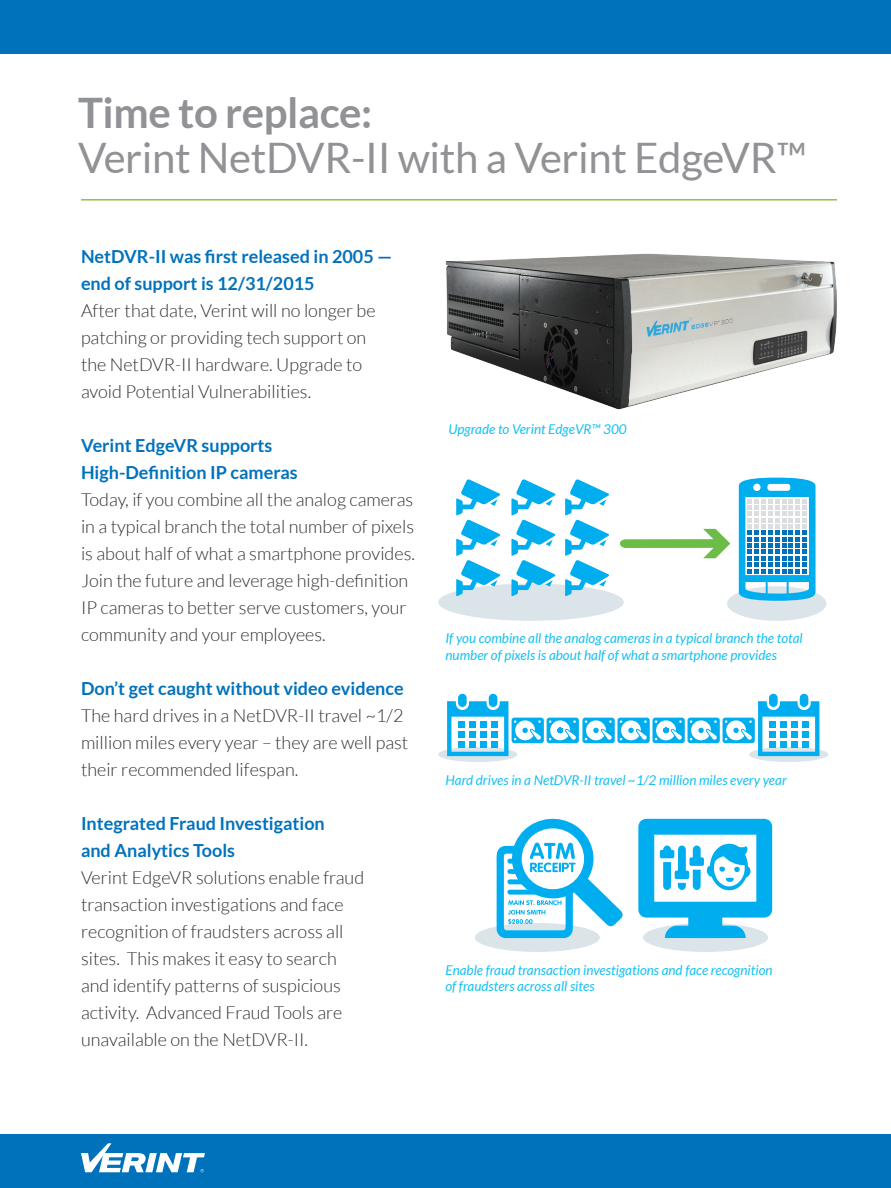
<style>
.page{position:relative;width:891px;height:1188px;background:#fff}
.page>*{position:absolute;margin:0;border:0;box-sizing:border-box;transform-origin:0 0}
.Header_1{font:42px/45px "Lato";letter-spacing:-.01em;color:#919295}
.Body_Copy{font:300 18px/27px "Lato";color:#312f30}
.Body_Copy-2{font:700 18px/27px "Lato";color:#0072bc}
.Body_Copy-3{font:italic 13.5px/16.5px "Lato";color:#15c0f2}
.s1{font-weight:700}
</style>
<div class="page">
<div style="left:0;top:0;width:891px;height:54px;background:#0072bc"></div>
<div style="left:0;top:1134px;width:891px;height:54px;background:#0072bc"></div>
<svg style="left:81px;top:1143px;width:124px;height:29px"></svg>
<hr style="left:81px;top:199px;width:756px;height:2px;background:#8bc63e">
<img style="left:445px;top:253px;width:392px;height:157px">
<div style="left:438px;top:584px;width:186px;height:37px;background:#dae4e9;border-radius:50%"></div>
<svg style="left:438px;top:747px;width:79px;height:15px"></svg>
<svg style="left:749px;top:747px;width:79px;height:15px"></svg>
<div style="left:727px;top:586px;width:99px;height:35px;background:#dae4e9;border-radius:50%"></div>
<div style="left:643px;top:923px;width:125px;height:29px;background:#dae4e9;border-radius:50%"></div>
<div style="left:475px;top:923px;width:125px;height:29px;background:#dae4e9;border-radius:50%"></div>
<svg style="left:456px;top:479px;width:44px;height:117px"></svg>
<svg style="left:511px;top:479px;width:45px;height:117px"></svg>
<svg style="left:565px;top:479px;width:44px;height:117px"></svg>
<svg style="left:620px;top:529px;width:110px;height:29px"></svg>
<div style="left:489px;top:694px;width:8px;height:13px;background:#00aeef;border-radius:4px"></div>
<div style="left:458px;top:694px;width:9px;height:13px;background:#00aeef;border-radius:4px"></div>
<div style="left:800px;top:694px;width:8px;height:13px;background:#00aeef;border-radius:4px"></div>
<div style="left:769px;top:694px;width:9px;height:13px;background:#00aeef;border-radius:4px"></div>
<svg style="left:447px;top:701px;width:372px;height:55px"></svg>
<svg style="left:739px;top:478px;width:77px;height:123px"></svg>
<svg style="left:497px;top:818px;width:126px;height:120px"></svg>
<svg style="left:638px;top:819px;width:134px;height:119px"></svg>
<p class="Header_1" style="left:78px;top:90px;width:730px"><span class="s1">Time to replace:<br></span>Verint NetDVR-II with a Verint EdgeVR™</p>
<p class="Body_Copy-2" style="left:81px;top:242px;width:313px">NetDVR-II was first released in 2005 — end of support is 12/31/2015</p>
<p class="Body_Copy" style="left:81px;top:297px;width:296px">After that date, Verint will no longer be patching or providing tech support on the NetDVR-II hardware. Upgrade to avoid Potential Vulnerabilities.</p>
<p class="Body_Copy-2" style="left:81px;top:431px;width:218px">Verint EdgeVR supports<br>High-Definition IP cameras</p>
<p class="Body_Copy" style="left:81px;top:486px;width:335px">Today, if you combine all the analog cameras in a typical branch the total number of pixels is about half of what a smartphone provides.<br>Join the future and leverage high-definition IP cameras to better serve customers, your community and your employees.</p>
<p class="Body_Copy-2" style="left:81px;top:674px;width:324px">Don’t get caught without video evidence</p>
<p class="Body_Copy" style="left:81px;top:702px;width:329px">The hard drives in a NetDVR-II travel ~1/2 million miles every year – they are well past their recommended lifespan.</p>
<p class="Body_Copy-2" style="left:81px;top:809px;width:245px">Integrated Fraud Investigation and Analytics Tools</p>
<p class="Body_Copy" style="left:81px;top:864px;width:285px">Verint EdgeVR solutions enable fraud transaction investigations and face recognition of fraudsters across all sites. This makes it easy to search and identify patterns of suspicious activity. Advanced Fraud Tools are unavailable on the NetDVR-II.</p>
<p class="Body_Copy-3" style="left:448px;top:421px;width:180px">Upgrade to Verint EdgeVR™ 300</p>
<p class="Body_Copy-3" style="left:446px;top:631px;width:359px">If you combine all the analog cameras in a typical branch the total number of pixels is about half of what a smartphone provides</p>
<p class="Body_Copy-3" style="left:446px;top:772px;width:343px">Hard drives in a NetDVR-II travel ~1/2 million miles every year</p>
<p class="Body_Copy-3" style="left:446px;top:962px;width:329px">Enable fraud transaction investigations and face recognition of fraudsters across all sites</p>
</div>
